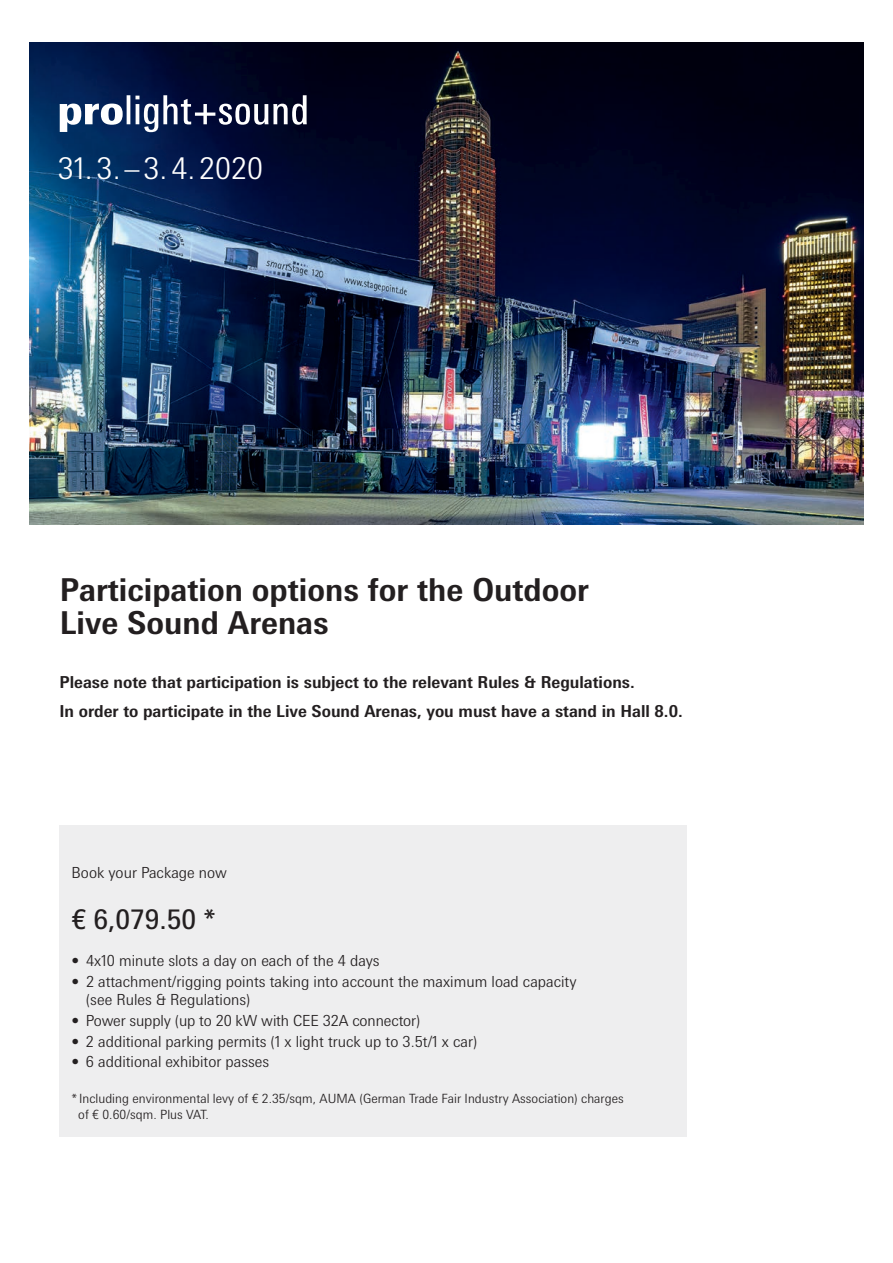
<style>
.page{position:relative;width:893px;height:1263px;background:#fff}
.page>*{position:absolute;margin:0;border:0;box-sizing:border-box;transform-origin:0 0}
.t1{font:700 31.5px/33px "Messe Univers";color:#231f20}
.t2{font:300 30px "Messe Univers";color:#fff}
.t3{font:27.15px "Messe Univers";color:#231f20}
.t4{font:700 16.5px/28.8px "Messe Univers";color:#231f20}
.t5{font:300 15.3px/18.3px "Messe Univers";color:#231f20}
.t6{font:300 12.75px/15.3px "Messe Univers";color:#231f20}
</style>
<div class="page">
<img style="left:30px;top:43px;width:833px;height:482px">
<svg style="left:60px;top:95px;width:247px;height:37px"></svg>
<div style="left:60px;top:825px;width:626px;height:311px;background:#eeeeef"></div>
<h2 class="t2" style="left:58px;top:150px;width:207px">31.3.–3.4.2020</h2>
<h1 class="t1" style="left:60px;top:573px;width:530px">Participation options for the Outdoor<br>Live Sound Arenas</h1>
<p class="t4" style="left:60px;top:668px;width:625px">Please note that participation is subject to the relevant Rules &amp; Regulations.<br>In order to participate in the Live Sound Arenas, you must have a stand in Hall 8.0.</p>
<p class="t5" style="left:72px;top:863px;width:157px">Book your Package now</p>
<h3 class="t3" style="left:72px;top:903px;width:146px">€ 6,079.50 *</h3>
<p class="t5" style="left:72px;top:951px;width:310px">• 4x10 minute slots a day on each of the 4 days</p>
<p class="t5" style="left:86px;top:972px;width:492px;text-indent:-14px">• 2 attachment/rigging points taking into account the maximum load capacity (see Rules &amp; Regulations)</p>
<p class="t5" style="left:72px;top:1011px;width:350px">• Power supply (up to 20 kW with CEE 32A connector)</p>
<p class="t5" style="left:72px;top:1032px;width:407px">• 2 additional parking permits (1 x light truck up to 3.5t/1 x car)</p>
<p class="t5" style="left:72px;top:1052px;width:199px">• 6 additional exhibitor passes</p>
<p class="t6" style="left:78px;top:1091px;width:547px;text-indent:-7px">* Including environmental levy of € 2.35/sqm, AUMA (German Trade Fair Industry Association) charges of € 0.60/sqm. Plus VAT.</p>
</div>
